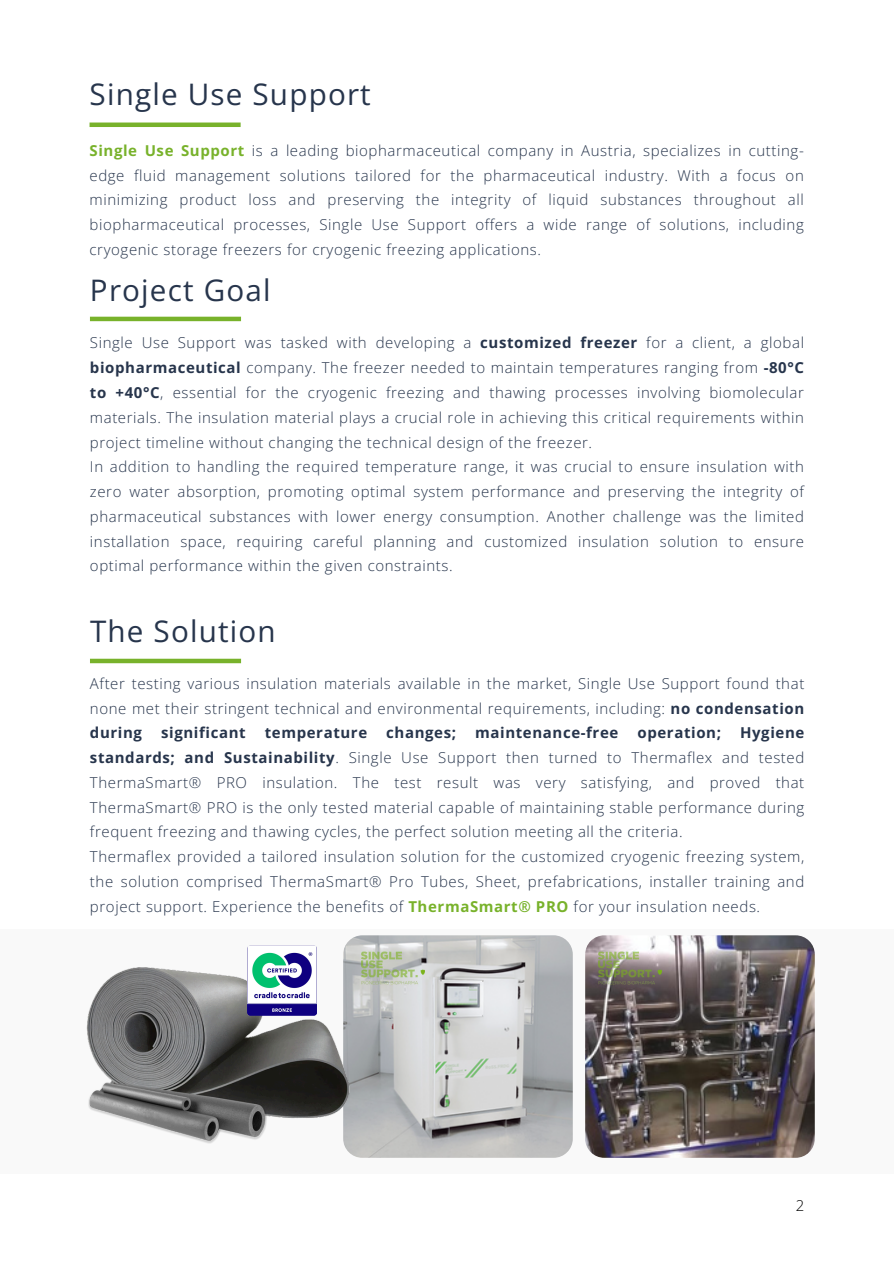
<style>
.page{position:relative;width:894px;height:1264px;background:#fff}
.page>*{position:absolute;margin:0;border:0;box-sizing:border-box;transform-origin:0 0}
.t1{font:29.7px "Open Sans";letter-spacing:.04em;color:#27354c}
.t2{font:300 15px/24.8px "Open Sans";letter-spacing:.04em;color:#27354c;text-align:justify}
.t3{font:700 15px "Open Sans";letter-spacing:.04em;color:#27354c}
.t4{font:300 15px "Open Sans";color:#000}
.s1{font-weight:700;color:#78b22b}
.s2{font-weight:700}
</style>
<div class="page">
<hr style="left:90px;top:317px;width:151px;height:4px;background:#78b22b">
<div style="left:90px;top:658px;width:151px;height:5px;background:#78b22b"></div>
<div style="left:89px;top:122px;width:151px;height:5px;background:#78b22b"></div>
<div style="left:0;top:929px;width:893px;height:245px;background:#f9f9f9"></div>
<img style="left:343px;top:935px;width:229px;height:222px;border-radius:19px">
<img style="left:585px;top:935px;width:229px;height:222px;border-radius:19px">
<img style="left:86px;top:957px;width:306px;height:192px">
<img style="left:247px;top:945px;width:70px;height:70px;border-radius:3px">
<img style="left:361px;top:950px;width:63px;height:35px">
<img style="left:598px;top:950px;width:63px;height:35px">
<p class="t1" style="left:89px;top:73px;width:283px">Single Use Support</p>
<p class="t2" style="left:89px;top:138px;width:715px"><span class="s1">Single Use Support</span> is a leading biopharmaceutical company in Austria, specializes in cutting&shy;edge fluid management solutions tailored for the pharmaceutical industry. With a focus on minimizing product loss and preserving the integrity of liquid substances throughout all biopharmaceutical processes, Single Use Support offers a wide range of solutions, including cryogenic storage freezers for cryogenic freezing applications.</p>
<p class="t1" style="left:90px;top:269px;width:182px">Project Goal</p>
<h1 class="t2" style="left:90px;top:330px;width:715px">Single Use Support was tasked with developing a <span class="s2">customized freezer</span> for a client, a global <span class="s2">biopharmaceutical</span> company. The freezer needed to maintain temperatures ranging from <span class="s2">-80°C to +40°C</span>, essential for the cryogenic freezing and thawing processes involving biomolecular materials. The insulation material plays a crucial role in achieving this critical requirements within project timeline without changing the technical design of the freezer.</h1>
<p class="t2" style="left:90px;top:454px;width:715px">In addition to handling the required temperature range, it was crucial to ensure insulation with zero water absorption, promoting optimal system performance and preserving the integrity of pharmaceutical substances with lower energy consumption. Another challenge was the limited installation space, requiring careful planning and customized insulation solution to ensure optimal performance within the given constraints.</p>
<p class="t1" style="left:90px;top:610px;width:187px">The Solution</p>
<p class="t2" style="left:90px;top:670px;width:715px">After testing various insulation materials available in the market, Single Use Support found that none met their stringent technical and environmental requirements, including: <span class="s2">no condensation during</span></p>
<p class="t3" style="left:161px;top:722px;width:86px">significant</p>
<p class="t3" style="left:265px;top:722px;width:104px">temperature</p>
<p class="t3" style="left:386px;top:722px;width:71px">changes;</p>
<p class="t3" style="left:475px;top:722px;width:145px">maintenance-free</p>
<p class="t3" style="left:637px;top:722px;width:85px">operation;</p>
<p class="t2" style="left:90px;top:720px;width:715px;text-indent:650px"><span class="s2">Hygiene standards; and Sustainability</span>. Single Use Support then turned to Thermaflex and tested ThermaSmart® PRO insulation. The test result was very satisfying, and proved that ThermaSmart® PRO is the only tested material capable of maintaining stable performance during frequent freezing and thawing cycles, the perfect solution meeting all the criteria.</p>
<p class="t2" style="left:90px;top:843px;width:715px">Thermaflex provided a tailored insulation solution for the customized cryogenic freezing system, the solution comprised ThermaSmart® Pro Tubes, Sheet, prefabrications, installer training and project support. Experience the benefits of <span class="s1">ThermaSmart® PRO</span> for your insulation needs.</p>
<p class="t4" style="left:795px;top:1194px;width:10px">2</p>
</div>
